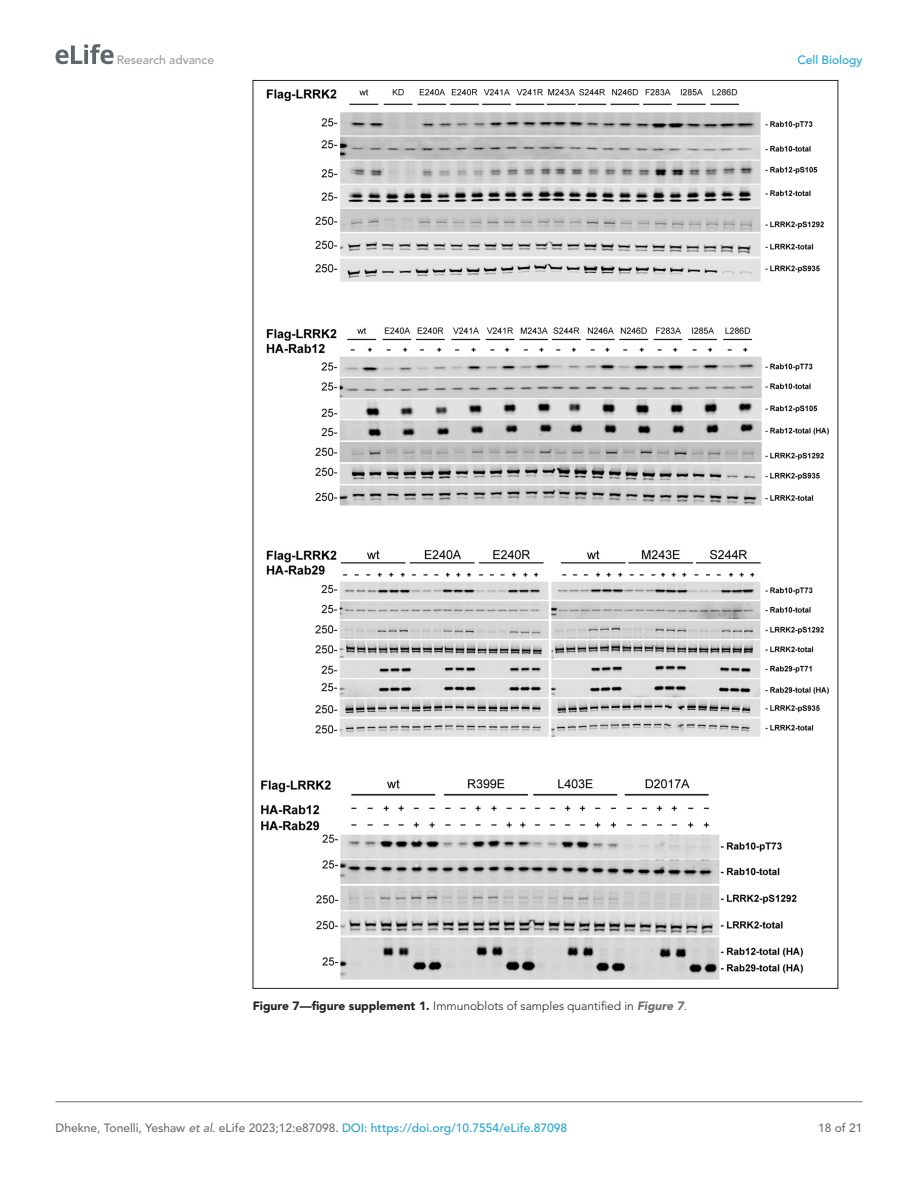
<style>
.page{position:relative;width:918px;height:1188px;background:#fff}
.page>*{position:absolute;margin:0;border:0;box-sizing:border-box;transform-origin:0 0}
.t1{font:500 12px "Avenir LT Std";color:#6e6e70}
.t2{font:300 12px "Avenir LT Std";color:#231f20}
.t3{font:500 12px "Avenir LT Std";color:#9a9a9a}
.t4{font:500 12px "Avenir LT Std";color:#1ea4d7}
.s1{font-weight:900}
.s2{font-weight:900;font-style:italic;color:#6e6e70}
.s3{font-style:italic}
.s4{color:#1ea4d7}
</style>
<div class="page">
<svg style="left:56px;top:44px;width:58px;height:20px"></svg>
<hr style="left:56px;top:1101px;width:806px;height:1px;background:#6e6e70">
<img style="left:262px;top:89px;width:567px;height:890px">
<p class="t3" style="left:117px;top:53px;width:99px">Research advance</p>
<p class="t4" style="left:797px;top:53px;width:67px">Cell Biology</p>
<p class="t2" style="left:253px;top:998px;width:436px"><span class="s1">Figure 7—figure supplement 1.</span> Immunoblots of samples quantified in <span class="s2">Figure 7</span>.</p>
<p class="t1" style="left:56px;top:1121px;width:513px">Dhekne, Tonelli, Yeshaw <span class="s3">et al</span>. eLife 2023;12:e87098. <span class="s4">DOI: https://doi.org/10.7554/eLife.87098</span></p>
<p class="t1" style="left:818px;top:1121px;width:46px">18 of 21</p>
</div>
